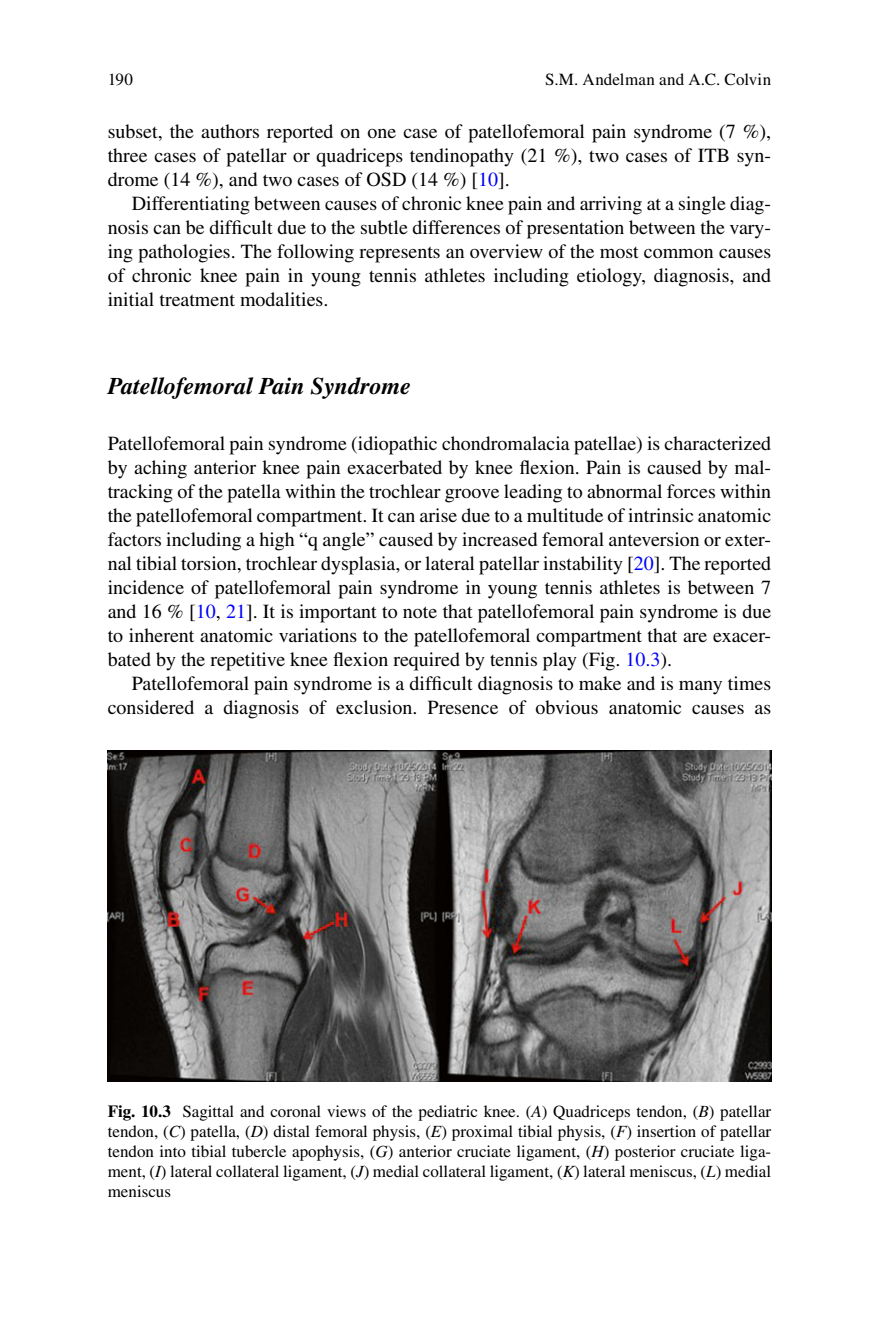
<style>
.page{position:relative;width:879px;height:1333px;background:#fff}
.page>*{position:absolute;margin:0;border:0;box-sizing:border-box;transform-origin:0 0}
.t1{font:italic 700 24px "Swtphd Times";color:#000}
.t2{font:20px/24px "Rybctc Times";color:#000;text-align:justify}
.t3{font:17px/20px "Rybctc Times";color:#000;text-align:justify}
.s1{color:#0000fa}
.s2{font-family:"Ynpkhr Times";font-weight:700}
.s3{font-family:"Vqgsqv Times";font-style:italic}
</style>
<div class="page">
<img style="left:108px;top:750px;width:663px;height:330px">
<p class="t3" style="left:545px;top:71px;width:227px">S.M. Andelman and A.C. Colvin</p>
<p class="t3" style="left:108px;top:71px;width:27px">190</p>
<p class="t2" style="left:108px;top:121px;width:665px">subset, the authors reported on one case of patellofemoral pain syndrome (7 %), three cases of patellar or quadriceps tendinopathy (21 %), two cases of ITB syn&shy;drome (14 %), and two cases of OSD (14 %) [ <span class="s1">10</span> ].</p>
<p class="t2" style="left:108px;top:193px;width:665px;text-indent:24px">Differentiating between causes of chronic knee pain and arriving at a single diag&shy;nosis can be difficult due to the subtle differences of presentation between the vary&shy;ing pathologies. The following represents an overview of the most common causes of chronic knee pain in young tennis athletes including etiology, diagnosis, and initial treatment modalities.</p>
<p class="t1" style="left:108px;top:377px;width:305px">Patellofemoral Pain Syndrome</p>
<p class="t2" style="left:108px;top:433px;width:665px">Patellofemoral pain syndrome (idiopathic chondromalacia patellae) is characterized by aching anterior knee pain exacerbated by knee flexion. Pain is caused by mal&shy;tracking of the patella within the trochlear groove leading to abnormal forces within the patellofemoral compartment. It can arise due to a multitude of intrinsic anatomic factors including a high “q angle” caused by increased femoral anteversion or exter&shy;nal tibial torsion, trochlear dysplasia, or lateral patellar instability [ <span class="s1">20</span> ]. The reported incidence of patellofemoral pain syndrome in young tennis athletes is between 7 and 16 % [ <span class="s1">10</span> , <span class="s1">21</span> ]. It is important to note that patellofemoral pain syndrome is due to inherent anatomic variations to the patellofemoral compartment that are exacer&shy;bated by the repetitive knee flexion required by tennis play (Fig. <span class="s1">10.3</span> ).</p>
<p class="t2" style="left:108px;top:673px;width:665px;text-align:right">Patellofemoral pain syndrome is a difficult diagnosis to make and is many times considered a diagnosis of exclusion. Presence of obvious anatomic causes as</p>
<p class="t3" style="left:108px;top:1102px;width:665px"><span class="s2">Fig. 10.3</span> Sagittal and coronal views of the pediatric knee. ( <span class="s3">A</span> ) Quadriceps tendon, ( <span class="s3">B</span> ) patellar tendon, ( <span class="s3">C</span> ) patella, ( <span class="s3">D</span> ) distal femoral physis, ( <span class="s3">E</span> ) proximal tibial physis, ( <span class="s3">F</span> ) insertion of patellar tendon into tibial tubercle apophysis, ( <span class="s3">G</span> ) anterior cruciate ligament, ( <span class="s3">H</span> ) posterior cruciate liga&shy;ment, ( <span class="s3">I</span> ) lateral collateral ligament, ( <span class="s3">J</span> ) medial collateral ligament, ( <span class="s3">K</span> ) lateral meniscus, ( <span class="s3">L</span> ) medial meniscus</p>
</div>
